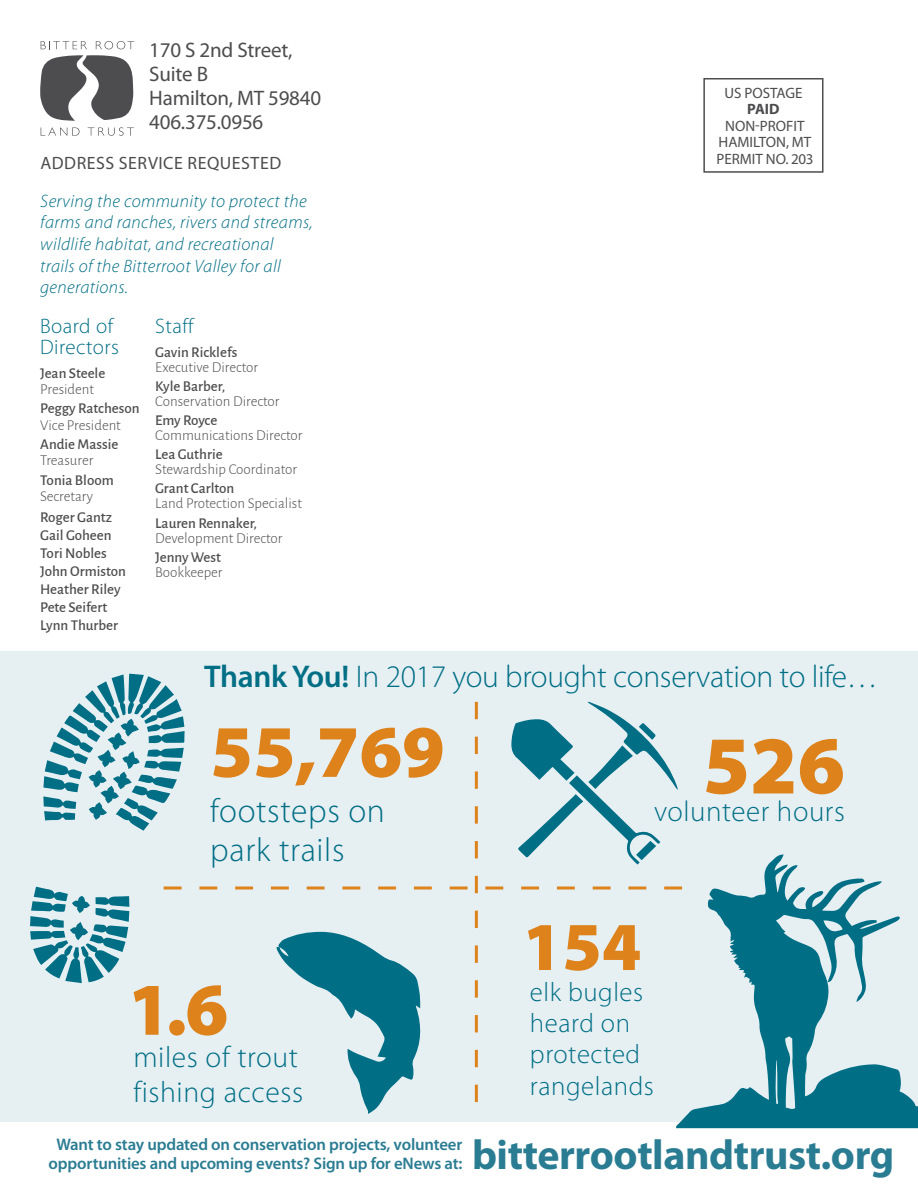
<style>
.page{position:relative;width:918px;height:1188px;background:#fff}
.page>*{position:absolute;margin:0;border:0;box-sizing:border-box;transform-origin:0 0}
.t1{font:900 82.8px "Myriad Pro";color:#de821b}
.t2{font:900 75px "Myriad Pro";color:#de821b}
.t3{font:900 74.55px "Myriad Pro";color:#de821b}
.t4{font:900 69px "Myriad Pro";color:#de821b}
.t5{font:700 41.85px "Myriad Pro";letter-spacing:-.01em;color:#2a7c92}
.t6{font:300 33.6px/39.2px "Myriad Pro";letter-spacing:.02em;color:#006e85}
.t7{font:300 31.5px "Myriad Pro";letter-spacing:-.01em;color:#006e85}
.t8{font:300 29.7px/34.7px "Myriad Pro";letter-spacing:.02em;color:#006e85}
.t9{font:300 28.95px "Myriad Pro";letter-spacing:.02em;color:#006e85}
.t10{font:300 26.85px/31.3px "Myriad Pro";letter-spacing:.02em;color:#006e85}
.t11{font:21px/24px "Myriad Pro";letter-spacing:-.01em;color:#4d4d4f}
.t12{font:300 21px/21px "Myriad Pro";letter-spacing:.02em;color:#006e85}
.t13{font:italic 300 18px/21.6px "Myriad Pro";letter-spacing:.02em;color:#006e85}
.t14{font:17.85px "Myriad Pro";letter-spacing:.03em;color:#4d4d4f}
.t15{font:600 16.8px/18.6px "Myriad Pro";letter-spacing:-.01em;color:#2a7c92;text-align:center}
.t16{font:500 15px/18px "Alegreya Sans";color:#4d4d4f}
.t17{font:300 15px "Alegreya Sans";color:#4d4d4f}
.t18{font:15px/16.5px "Myriad Pro";color:#4d4d4f;text-align:center}
.t19{font:700 15px "Myriad Pro";color:#4d4d4f}
.s1{font-weight:600}
</style>
<div class="page">
<svg style="left:41px;top:41px;width:46px;height:8px"></svg>
<svg style="left:96px;top:41px;width:38px;height:8px"></svg>
<svg style="left:41px;top:127px;width:38px;height:9px"></svg>
<svg style="left:88px;top:127px;width:46px;height:9px"></svg>
<svg style="left:40px;top:55px;width:93px;height:66px"></svg>
<div style="left:703px;top:78px;width:121px;height:95px;border:2px solid #4d4d4f"></div>
<div style="left:0;top:651px;width:918px;height:470px;background:#e6f0f3"></div>
<svg style="left:676px;top:854px;width:242px;height:274px"></svg>
<svg style="left:30px;top:674px;width:652px;height:440px"></svg>
<h3 class="t11" style="left:149px;top:37px;width:173px">170 S 2nd Street,<br>Suite B<br>Hamilton, MT 59840<br>406.375.0956</h3>
<p class="t14" style="left:40px;top:152px;width:242px">ADDRESS SERVICE REQUESTED</p>
<p class="t13" style="left:40px;top:190px;width:274px">Serving the community to protect the farms and ranches, rivers and streams, wildlife habitat, and recreational<br>trails of the Bitterroot Valley for all generations.</p>
<h3 class="t12" style="left:40px;top:316px;width:80px">Board of<br>Directors</h3>
<p class="t16" style="left:40px;top:363px;width:67px">Jean Steele</p>
<p class="t17" style="left:40px;top:380px;width:55px">President</p>
<p class="t16" style="left:40px;top:399px;width:101px">Peggy Ratcheson</p>
<p class="t17" style="left:40px;top:415px;width:82px">Vice President</p>
<p class="t16" style="left:40px;top:434px;width:80px">Andie Massie</p>
<p class="t17" style="left:40px;top:451px;width:55px">Treasurer</p>
<p class="t16" style="left:40px;top:470px;width:75px">Tonia Bloom</p>
<p class="t17" style="left:40px;top:487px;width:54px">Secretary</p>
<p class="t16" style="left:40px;top:507px;width:87px">Roger Gantz<br>Gail Goheen<br>Tori Nobles<br>John Ormiston<br>Heather Riley<br>Pete Seifert<br>Lynn Thurber</p>
<h3 class="t12" style="left:155px;top:316px;width:40px">Staff</h3>
<p class="t16" style="left:155px;top:342px;width:84px">Gavin Ricklefs</p>
<p class="t17" style="left:155px;top:357px;width:104px">Executive Director</p>
<p class="t16" style="left:155px;top:376px;width:71px">Kyle Barber,</p>
<p class="t17" style="left:155px;top:391px;width:126px">Conservation Director</p>
<p class="t16" style="left:155px;top:410px;width:64px">Emy Royce</p>
<p class="t17" style="left:155px;top:425px;width:149px">Communications Director</p>
<p class="t16" style="left:155px;top:445px;width:69px">Lea Guthrie</p>
<p class="t17" style="left:155px;top:460px;width:144px">Stewardship Coordinator</p>
<p class="t16" style="left:155px;top:479px;width:81px">Grant Carlton</p>
<p class="t17" style="left:155px;top:494px;width:148px">Land Protection Specialist</p>
<p class="t16" style="left:155px;top:513px;width:103px">Lauren Rennaker,</p>
<p class="t17" style="left:155px;top:528px;width:129px">Development Director</p>
<p class="t16" style="left:155px;top:547px;width:67px">Jenny West</p>
<p class="t17" style="left:155px;top:562px;width:69px">Bookkeeper</p>
<p class="t18" style="left:724px;top:84px;width:80px">US POSTAGE</p>
<p class="t19" style="left:747px;top:99px;width:34px">PAID</p>
<p class="t18" style="left:716px;top:117px;width:99px">NON-PROFIT<br>HAMILTON, MT<br>PERMIT NO. 203</p>
<h3 class="t7" style="left:204px;top:658px;width:675px"><span class="s1">Thank You!</span> In 2017 you brought conservation to life…</h3>
<h3 class="t3" style="left:210px;top:702px;width:236px">55,769</h3>
<h3 class="t6" style="left:210px;top:791px;width:176px">footsteps on park trails</h3>
<h1 class="t1" style="left:703px;top:710px;width:144px">526</h1>
<h3 class="t9" style="left:654px;top:794px;width:192px">volunteer hours</h3>
<h2 class="t2" style="left:128px;top:959px;width:102px">1.6</h2>
<h3 class="t8" style="left:133px;top:1040px;width:171px">miles of trout fishing access</h3>
<p class="t15" style="left:49px;top:1135px;width:415px">Want to stay updated on conservation projects, volunteer opportunities and upcoming events? Sign up for eNews at:</p>
<h3 class="t4" style="left:523px;top:901px;width:120px">154</h3>
<h3 class="t10" style="left:530px;top:976px;width:125px">elk bugles heard on protected rangelands</h3>
<h3 class="t5" style="left:472px;top:1128px;width:424px">bitterrootlandtrust.org</h3>
</div>
